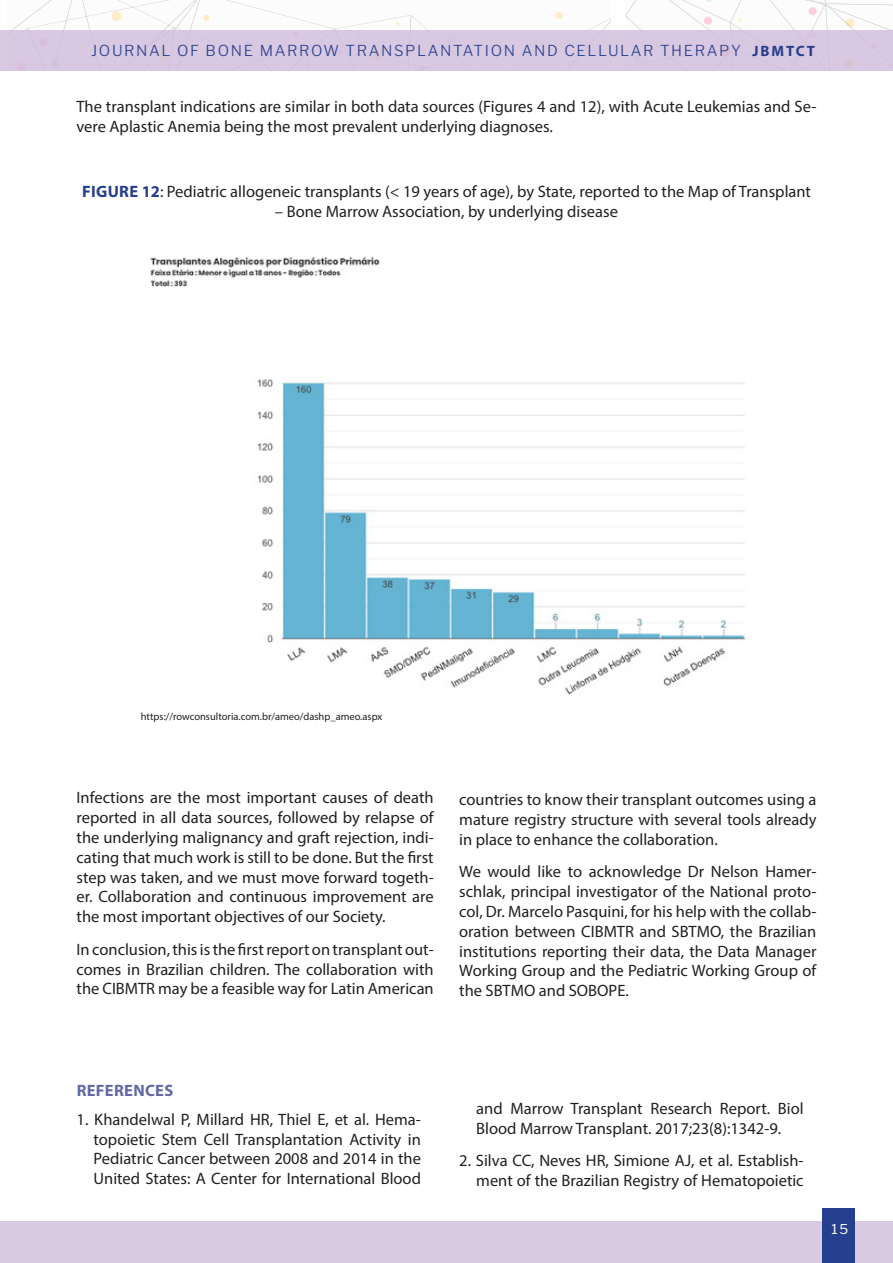
<style>
.page{position:relative;width:893px;height:1263px;background:#fff}
.page>*{position:absolute;margin:0;border:0;box-sizing:border-box;transform-origin:0 0}
.TEXTO_PRINCIPAL{font:16.5px/19.8px "Myriad Pro";color:#231f20;text-align:justify}
.REFERENCIAS{font:16.5px/19.8px "Myriad Pro";color:#231f20;text-align:justify}
.SUBTITULO{font:700 16.5px "Myriad Pro";letter-spacing:.02em;color:#6168a7}
.t1{font:300 15px "Libre Franklin";letter-spacing:.11em;color:#253f8e}
.t2{font:13.5px "Libre Franklin";color:#fff}
.TEXTO_PRINCIPAL-2{font:10.5px "Myriad Pro";color:#231f20}
.s1{font-family:"Myriad Pro";font-weight:700}
.s2{font-weight:700;color:#253f8e}
</style>
<div class="page">
<svg style="left:12px;top:0;width:599px;height:30px"></svg>
<svg style="left:625px;top:0;width:268px;height:30px"></svg>
<div style="left:0;top:30px;width:893px;height:40px;background:#d8c8e1"></div>
<div style="left:0;top:1221px;width:893px;height:42px;background:#d9c9e1"></div>
<div style="left:823px;top:1208px;width:32px;height:55px;background:#253f8e"></div>
<img style="left:150px;top:256px;width:596px;height:439px">
<p class="t1" style="left:91px;top:42px;width:725px">JOURNAL OF BONE MARROW TRANSPLANTATION AND CELLULAR THERAPY <span class="s1">JBMTCT</span></p>
<p class="TEXTO_PRINCIPAL" style="left:77px;top:97px;width:741px">The transplant indications are similar in both data sources (Figures 4 and 12), with Acute Leukemias and Se&shy;vere Aplastic Anemia being the most prevalent underlying diagnoses.</p>
<p class="TEXTO_PRINCIPAL" style="left:82px;top:182px;width:730px"><span class="s2">FIGURE 12</span>: Pediatric allogeneic transplants (&lt; 19 years of age), by State, reported to the Map of Transplant</p>
<p class="TEXTO_PRINCIPAL" style="left:275px;top:201px;width:344px">– Bone Marrow Association, by underlying disease</p>
<p class="TEXTO_PRINCIPAL-2" style="left:141px;top:710px;width:243px">https://rowconsultoria.com.br/ameo/dashp_ameo.aspx</p>
<p class="TEXTO_PRINCIPAL" style="left:77px;top:788px;width:359px">Infections are the most important causes of death reported in all data sources, followed by relapse of the underlying malignancy and graft rejection, indi&shy;cating that much work is still to be done. But the first step was taken, and we must move forward togeth&shy;er. Collaboration and continuous improvement are the most important objectives of our Society.</p>
<p class="TEXTO_PRINCIPAL" style="left:77px;top:939px;width:359px">In conclusion, this is the first report on transplant out&shy;comes in Brazilian children. The collaboration with the CIBMTR may be a feasible way for Latin American</p>
<p class="TEXTO_PRINCIPAL" style="left:459px;top:789px;width:359px">countries to know their transplant outcomes using a mature registry structure with several tools already in place to enhance the collaboration.</p>
<p class="TEXTO_PRINCIPAL" style="left:459px;top:862px;width:359px">We would like to acknowledge Dr Nelson Hamer&shy;schlak, principal investigator of the National proto&shy;col, Dr. Marcelo Pasquini, for his help with the collab&shy;oration between CIBMTR and SBTMO, the Brazilian institutions reporting their data, the Data Manager Working Group and the Pediatric Working Group of the SBTMO and SOBOPE.</p>
<p class="SUBTITULO" style="left:77px;top:1080px;width:98px">REFERENCES</p>
<p class="REFERENCIAS" style="left:94px;top:1109px;width:329px;text-indent:-17px">1. Khandelwal P, Millard HR, Thiel E, et al. Hema&shy;topoietic Stem Cell Transplantation Activity in Pediatric Cancer between 2008 and 2014 in the United States: A Center for International Blood</p>
<p class="REFERENCIAS" style="left:476px;top:1098px;width:329px">and Marrow Transplant Research Report. Biol<br>Blood Marrow Transplant. 2017;23(8):1342-9.</p>
<p class="REFERENCIAS" style="left:459px;top:1150px;width:346px;text-align:right">2. Silva CC, Neves HR, Simione AJ, et al. Establish&shy;ment of the Brazilian Registry of Hematopoietic</p>
<p class="t2" style="left:831px;top:1221px;width:18px">15</p>
</div>
